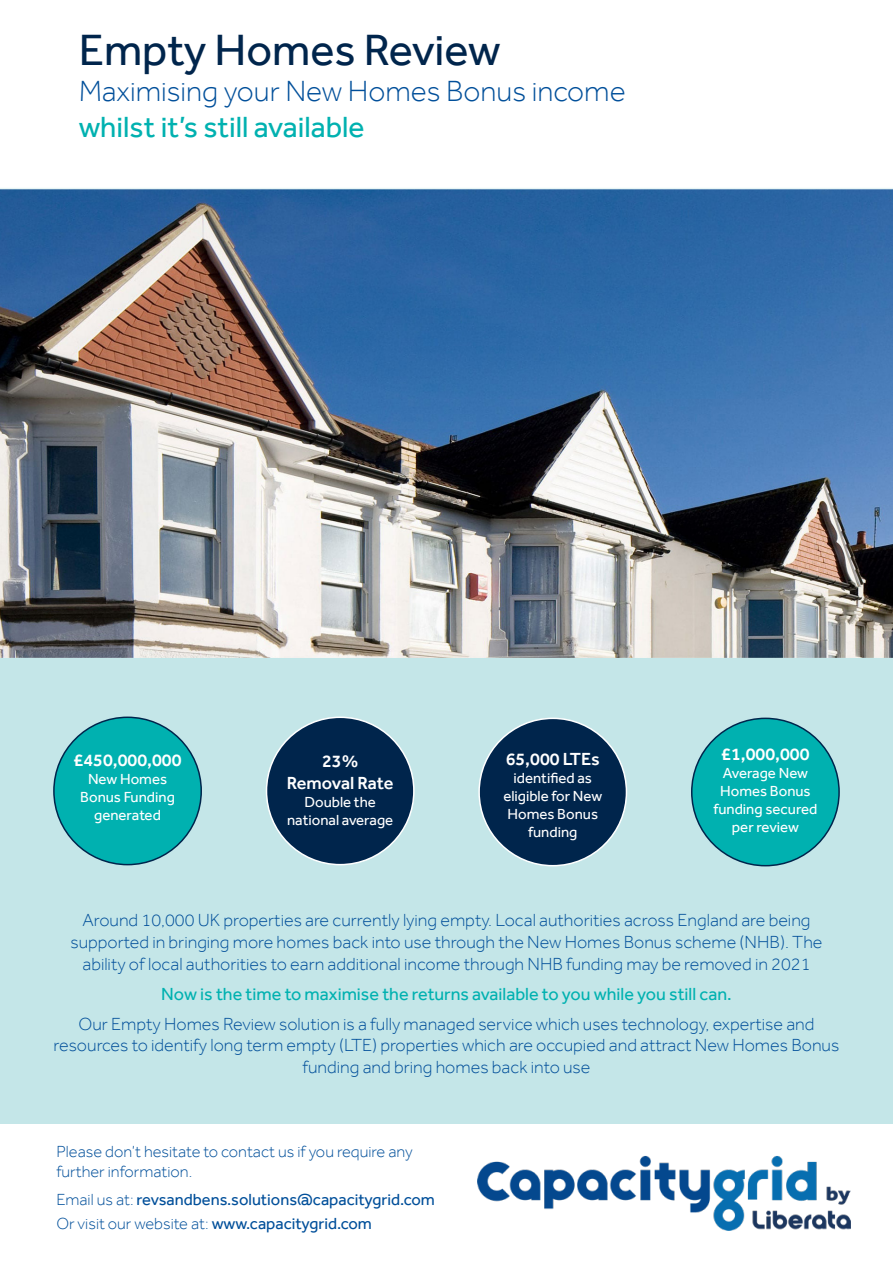
<style>
.page{position:relative;width:893px;height:1263px;background:#fff}
.page>*{position:absolute;margin:0;border:0;box-sizing:border-box;transform-origin:0 0}
.t1{font:45px "Effra";color:#00254c}
.t2{font:300 30px/36px "Effra";color:#014f9a}
.t3{font:300 18px/21.6px "Effra";color:#014f9a;text-align:center}
.t4{font:18px "Effra";color:#00b1b0}
.t5{font:500 18px "Effra";color:#fff}
.t6{font:300 16.5px/19.8px "Effra";color:#014f9a}
.t7{font:16.5px "Effra";color:#014f9a}
.t8{font:15px/18px "Effra";color:#fff;text-align:center}
.s1{font-weight:400;color:#00b1b0}
.s2{font-weight:300}
.s3{font-weight:400}
</style>
<div class="page">
<img style="left:0;top:188px;width:893px;height:470px">
<div style="left:0;top:658px;width:893px;height:466px;background:#c4e6e8"></div>
<img style="left:477px;top:1155px;width:373px;height:76px">
<div style="left:54px;top:717px;width:147px;height:148px;background:#00b1b0;border-radius:50%"></div>
<div style="left:266px;top:717px;width:148px;height:148px;background:#00254c;border-radius:50%"></div>
<div style="left:479px;top:718px;width:147px;height:148px;background:#00254c;border-radius:50%"></div>
<div style="left:692px;top:718px;width:147px;height:148px;background:#00b1b0;border-radius:50%"></div>
<p class="t1" style="left:79px;top:23px;width:423px">Empty Homes Review</p>
<p class="t2" style="left:79px;top:73px;width:549px">Maximising your New Homes Bonus income <span class="s1">whilst it’s still available</span></p>
<p class="t5" style="left:74px;top:749px;width:109px">£450,000,000</p>
<p class="t8" style="left:80px;top:770px;width:96px">New Homes<br>Bonus Funding generated</p>
<p class="t5" style="left:322px;top:751px;width:38px">23%</p>
<p class="t5" style="left:287px;top:772px;width:108px">Removal Rate</p>
<p class="t8" style="left:287px;top:793px;width:108px">Double the national average</p>
<p class="t5" style="left:506px;top:748px;width:96px">65,000 LTEs</p>
<p class="t8" style="left:503px;top:769px;width:100px">identified as eligible for New<br>Homes Bonus funding</p>
<p class="t5" style="left:721px;top:743px;width:90px">£1,000,000</p>
<p class="t8" style="left:713px;top:763px;width:105px">Average New<br>Homes Bonus funding secured per review</p>
<p class="t3" style="left:70px;top:909px;width:753px">Around 10,000 UK properties are currently lying empty. Local authorities across England are being supported in bringing more homes back into use through the New Homes Bonus scheme (NHB). The ability of local authorities to earn additional income through NHB funding may be removed in 2021</p>
<p class="t4" style="left:161px;top:983px;width:572px">Now is the time to maximise the returns available to you while you still can.</p>
<p class="t3" style="left:54px;top:1013px;width:787px">Our Empty Homes Review solution is a fully managed service which uses technology, expertise and resources to identify long term empty (LTE) properties which are occupied and attract New Homes Bonus funding and bring homes back into use</p>
<p class="t6" style="left:56px;top:1141px;width:358px">Please don’t hesitate to contact us if you require any further information.</p>
<p class="t7" style="left:56px;top:1190px;width:380px"><span class="s2">Email us at:</span> revsandbens.solutions@capacitygrid.com</p>
<p class="t6" style="left:56px;top:1213px;width:317px">Or visit our website at: <span class="s3">www.capacitygrid.com</span></p>
</div>
